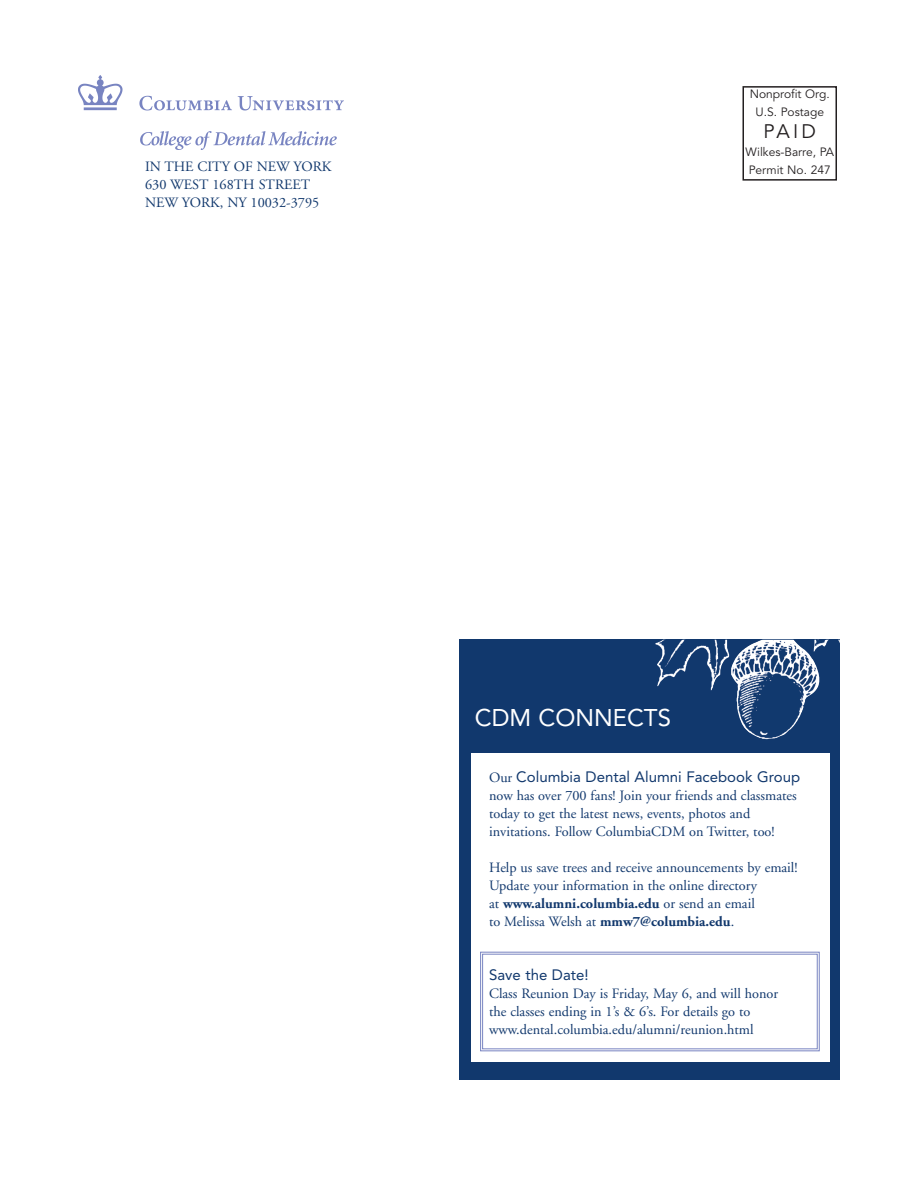
<style>
.page{position:relative;width:918px;height:1188px;background:#fff}
.page>*{position:absolute;margin:0;border:0;box-sizing:border-box;transform-origin:0 0}
.t1{font:24px "Avenir";color:#fff}
.t2{font:19.5px "Avenir";color:#231f20}
.t3{font:15px "Avenir";color:#11386d}
.t4{font:14.25px/18px "Adobe Garamond";color:#11386d}
.t5{font:12px/18px "Avenir";color:#231f20;text-align:center}
.s1{font-family:"Adobe Garamond";font-size:14.25px}
.s2{font-weight:700}
</style>
<div class="page">
<div style="left:459px;top:640px;width:381px;height:440px;background:#11386d"></div>
<div style="left:471px;top:753px;width:358px;height:309px;background:#fff"></div>
<svg style="left:480px;top:951px;width:340px;height:101px"></svg>
<div style="left:742px;top:86px;width:95px;height:95px;border:2px solid #231f20"></div>
<img style="left:78px;top:75px;width:266px;height:75px">
<img style="left:819px;top:640px;width:10px;height:7px">
<img style="left:731px;top:640px;width:88px;height:99px">
<img style="left:655px;top:640px;width:74px;height:51px">
<p class="t4" style="left:145px;top:158px;width:188px">IN THE CITY OF NEW YORK<br>630 WEST 168TH STREET<br>NEW YORK, NY 10032-3795</p>
<p class="t5" style="left:750px;top:86px;width:81px">Nonprofit Org.<br>U.S. Postage</p>
<h3 class="t2" style="left:764px;top:124px;width:54px">PAID</h3>
<p class="t5" style="left:746px;top:144px;width:90px;text-align:left">Wilkes-Barre, PA<br>Permit No. 247</p>
<h2 class="t1" style="left:475px;top:708px;width:198px">CDM CONNECTS</h2>
<p class="t3" style="left:489px;top:771px;width:313px"><span class="s1">Our</span> Columbia Dental Alumni Facebook Group</p>
<p class="t4" style="left:489px;top:788px;width:309px">now has over 700 fans! Join your friends and classmates today to get the latest news, events, photos and invitations. Follow ColumbiaCDM on Twitter, too!</p>
<p class="t4" style="left:489px;top:860px;width:310px">Help us save trees and receive announcements by email!<br>Update your information in the online directory<br>at <span class="s2">www.alumni.columbia.e u</span> or send an email<br>to Melissa Welsh at <span class="s2">mmw7@columbia.e u</span>.</p>
<p class="t3" style="left:489px;top:969px;width:101px">Save the Date!</p>
<p class="t4" style="left:489px;top:986px;width:291px">Class Reunion Day is Friday, May 6, and will honor the classes ending in 1’s &amp; 6’s. For details go to www.dental.columbia.edu/alumni/reunion.html</p>
</div>
